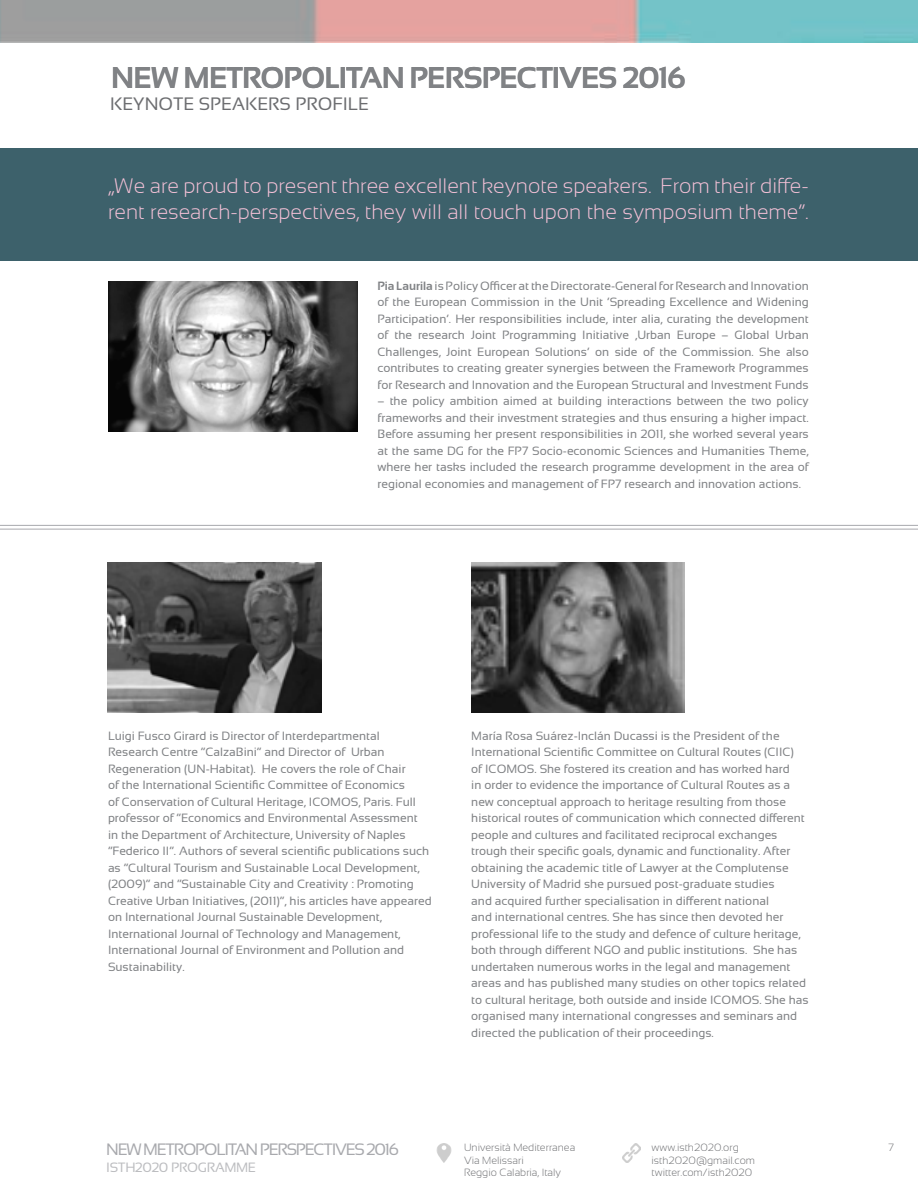
<style>
.page{position:relative;width:918px;height:1188px;background:#fff}
.page>*{position:absolute;margin:0;border:0;box-sizing:border-box;transform-origin:0 0}
.t1{font:700 30px "Sansation";letter-spacing:-.025em;color:#808285}
.t2{font:300 21px/25.2px "Sansation";color:#f6c2d8}
.t3{font:18px "Sansation";color:#6c6d70}
.t4{font:16.5px "Sansation";letter-spacing:-.075em;color:#a8a9ad}
.t5{font:13.5px "Sansation";letter-spacing:-.025em;color:#bcbdc0}
.t6{font:12px/16.5px "Sansation";color:#808285;text-align:justify}
.t7{font:300 10.5px/12.6px "Sansation";color:#6c6d70}
.s1{font-weight:700}
</style>
<div class="page">
<img style="left:108px;top:281px;width:250px;height:150px">
<img style="left:107px;top:562px;width:214px;height:150px">
<img style="left:0;top:0;width:918px;height:42px">
<img style="left:471px;top:562px;width:214px;height:150px">
<div style="left:0;top:148px;width:918px;height:113px;background:#3d616b"></div>
<hr style="left:0;top:525px;width:918px;height:1px;background:#a8a9ad">
<hr style="left:0;top:529px;width:918px;height:1px;background:#a8a9ad">
<img style="left:436px;top:1143px;width:16px;height:19px">
<img style="left:622px;top:1143px;width:19px;height:19px">
<h1 class="t1" style="left:111px;top:61px;width:576px">NEW METROPOLITAN PERSPECTIVES 2016</h1>
<p class="t3" style="left:110px;top:94px;width:260px">KEYNOTE SPEAKERS PROFILE</p>
<p class="t2" style="left:108px;top:174px;width:702px">„We are proud to present three excellent keynote speakers. From their diffe&shy;rent research-perspectives, they will all touch upon the symposium theme“.</p>
<p class="t6" style="left:378px;top:278px;width:433px"><span class="s1">Pia Laurila</span> is Policy Officer at the Directorate-General for Research and Innovation of the European Commission in the Unit ‘Spreading Excellence and Widening Participation’. Her responsibilities include, inter alia, curating the development of the research Joint Programming Initiative ‚Urban Europe – Global Urban Challenges, Joint European Solutions‘ on side of the Commission. She also contributes to creating greater synergies between the Framework Programmes for Research and Innovation and the European Structural and Investment Funds</p>
<p class="t6" style="left:378px;top:393px;width:433px">– the policy ambition aimed at building interactions between the two policy frameworks and their investment strategies and thus ensuring a higher impact.<br>Before assuming her present responsibilities in 2011, she worked several years at the same DG for the FP7 Socio-economic Sciences and Humanities Theme, where her tasks included the research programme development in the area of regional economies and management of FP7 research and innovation actions.</p>
<p class="t6" style="left:108px;top:728px;width:325px;text-align:left">Luigi Fusco Girard is Director of Interdepartmental Research Centre “CalzaBini” and Director of Urban Regeneration (UN-Habitat). He covers the role of Chair<br>of the International Scientific Committee of Economics<br>of Conservation of Cultural Heritage, ICOMOS, Paris. Full professor of “Economics and Environmental Assessment<br>in the Department of Architecture, University of Naples “Federico II”. Authors of several scientific publications such as “Cultural Tourism and Sustainable Local Development, (2009)” and “Sustainable City and Creativity : Promoting Creative Urban Initiatives, (2011)”, his articles have appeared on International Journal Sustainable Development, International Journal of Technology and Management, International Journal of Environment and Pollution and Sustainability.</p>
<p class="t6" style="left:471px;top:728px;width:339px;text-align:left">María Rosa Suárez-Inclán Ducassi is the President of the International Scientific Committee on Cultural Routes (CIIC)<br>of ICOMOS. She fostered its creation and has worked hard<br>in order to evidence the importance of Cultural Routes as a new conceptual approach to heritage resulting from those historical routes of communication which connected different people and cultures and facilitated reciprocal exchanges trough their specific goals, dynamic and functionality. After obtaining the academic title of Lawyer at the Complutense University of Madrid she pursued post-graduate studies<br>and acquired further specialisation in different national<br>and international centres. She has since then devoted her professional life to the study and defence of culture heritage, both through different NGO and public institutions. She has undertaken numerous works in the legal and management areas and has published many studies on other topics related to cultural heritage, both outside and inside ICOMOS. She has organised many international congresses and seminars and directed the publication of their proceedings.</p>
<h3 class="t4" style="left:106px;top:1141px;width:294px">NEW METROPOLITAN PERSPECTIVES 2016</h3>
<p class="t5" style="left:106px;top:1160px;width:151px">ISTH2020 PROGRAMME</p>
<p class="t7" style="left:464px;top:1141px;width:113px">Università Mediterranea<br>Via Melissari<br>Reggio Calabria, Italy</p>
<p class="t7" style="left:652px;top:1141px;width:105px">www.isth2020.org isth2020@gmail.com twitter.com/isth2020</p>
<p class="t7" style="left:888px;top:1141px;width:7px">7</p>
</div>
